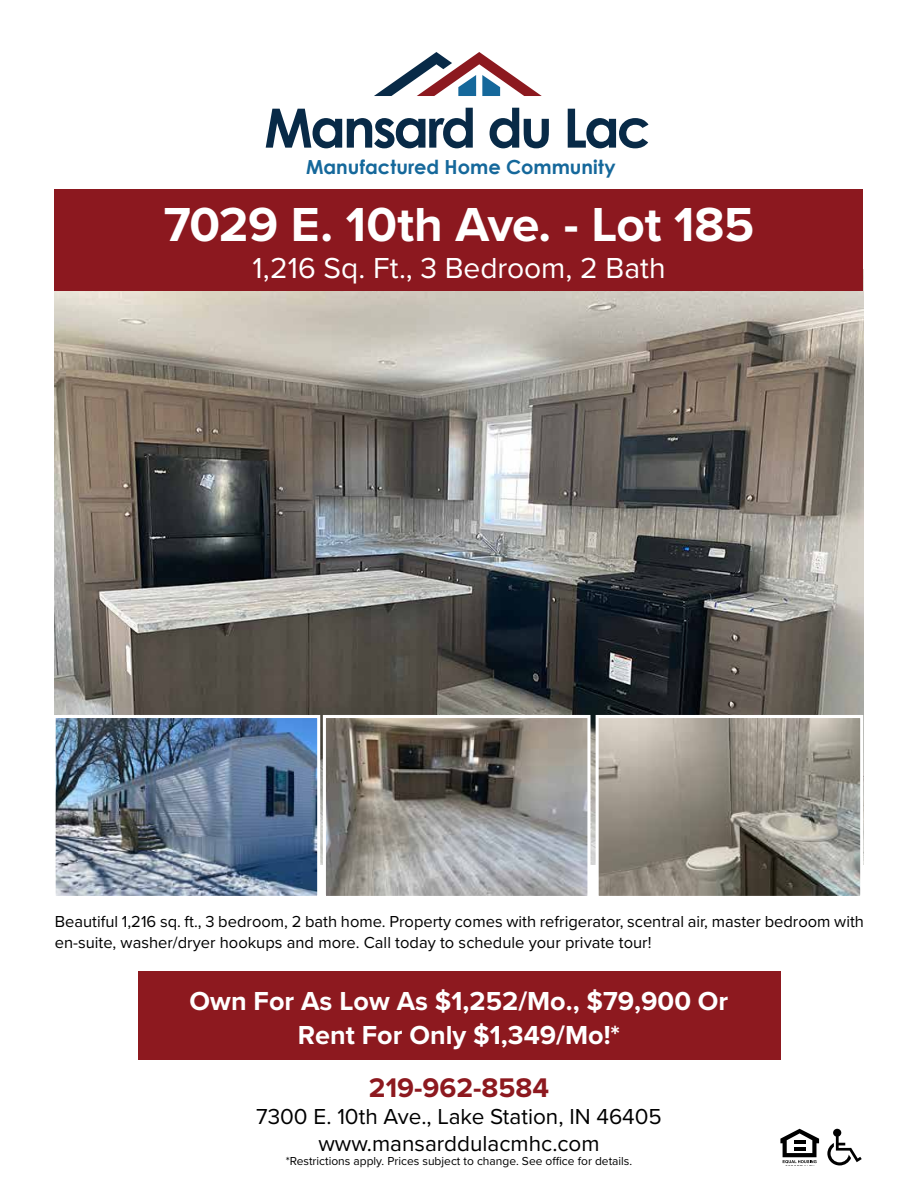
<style>
.page{position:relative;width:918px;height:1188px;background:#fff}
.page>*{position:absolute;margin:0;border:0;box-sizing:border-box;transform-origin:0 0}
.t1{font:700 54.3px "Century Gothic";letter-spacing:-.055em;color:#082a47}
.t2{font:700 49.5px "Proxima Nova";letter-spacing:-.005em;color:#fff}
.t3{font:30px "Proxima Nova";color:#fff}
.t4{font:700 27.9px "Proxima Nova";color:#8d191f}
.t5{font:700 27px/33.6px "Proxima Nova";color:#fff;text-align:center}
.t6{font:22.5px/27px "Proxima Nova";color:#000;text-align:center}
.t7{font:700 19.5px "Century Gothic";color:#15689b}
.t8{font:16.5px/21px "Proxima Nova";color:#000}
.t9{font:12px "Proxima Nova";color:#000}
</style>
<div class="page">
<img style="left:55px;top:291px;width:808px;height:574px">
<div style="left:55px;top:189px;width:808px;height:102px;background:#8c181f"></div>
<svg style="left:374px;top:52px;width:168px;height:44px"></svg>
<div style="left:138px;top:971px;width:642px;height:89px;background:#8d191f"></div>
<svg style="left:780px;top:1129px;width:39px;height:34px"></svg>
<svg style="left:827px;top:1129px;width:35px;height:36px"></svg>
<img style="left:600px;top:719px;width:259px;height:176px">
<div style="left:596px;top:715px;width:267px;height:184px;border:3px solid #fff"></div>
<img style="left:327px;top:719px;width:260px;height:176px">
<div style="left:323px;top:715px;width:268px;height:184px;border:3px solid #fff"></div>
<img style="left:57px;top:719px;width:259px;height:176px">
<div style="left:53px;top:715px;width:267px;height:184px;border:3px solid #fff"></div>
<h1 class="t1" style="left:264px;top:87px;width:389px">Mansard du Lac</h1>
<p class="t7" style="left:306px;top:152px;width:311px">Manufactured Home Community</p>
<h2 class="t2" style="left:164px;top:187px;width:592px">7029 E. 10th Ave. - Lot 185</h2>
<h3 class="t3" style="left:252px;top:245px;width:415px">1,216 Sq. Ft., 3 Bedroom, 2 Bath</h3>
<p class="t8" style="left:55px;top:910px;width:811px">Beautiful 1,216 sq. ft., 3 bedroom, 2 bath home. Property comes with refrigerator, scentral air, master bedroom with en-suite, washer/dryer hookups and more. Call today to schedule your private tour!</p>
<h3 class="t5" style="left:190px;top:984px;width:540px">Own For As Low As $1,252/Mo., $79,900 Or<br>Rent For Only $1,349/Mo!*</h3>
<h3 class="t4" style="left:369px;top:1067px;width:182px">219-962-8584</h3>
<h3 class="t6" style="left:256px;top:1102px;width:407px">7300 E. 10th Ave., Lake Station, IN 46405 www.mansarddulacmhc.com</h3>
<p class="t9" style="left:286px;top:1153px;width:348px">*Restrictions apply. Prices subject to change. See office for details.</p>
</div>
